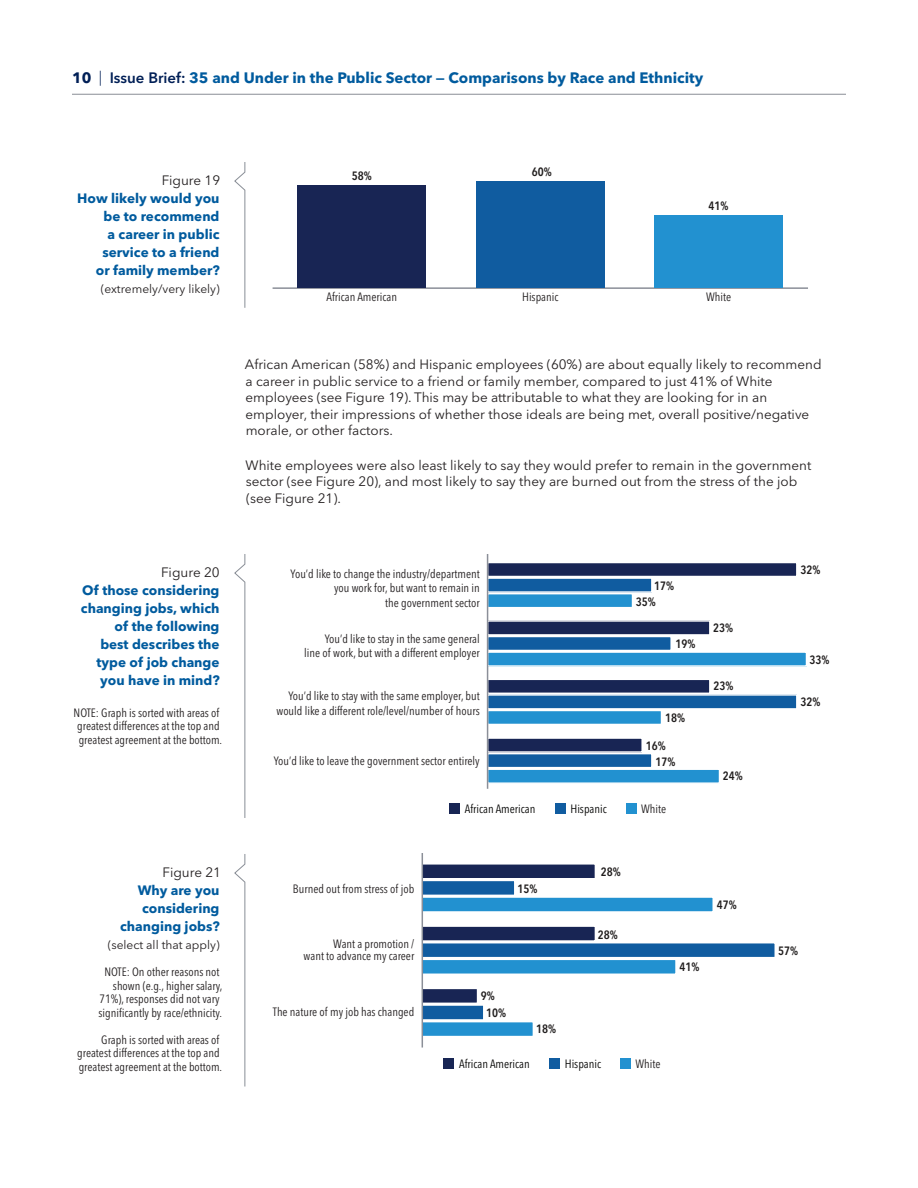
<style>
.page{position:relative;width:918px;height:1188px;background:#fff}
.page>*{position:absolute;margin:0;border:0;box-sizing:border-box;transform-origin:0 0}
.t1{font:700 15px "Avenir Next LT Pro";color:#005b9e}
.t2{font:13.5px/16.5px "Avenir Next LT Pro";color:#231f20}
.t3{font:700 13.5px/18px "Avenir Next LT Pro";color:#005b9e;text-align:right}
.t4{font:condensed 12px/13.5px "Avenir Next LT Pro";color:#231f20;text-align:right}
.t5{font:600 condensed 12px/16px "Avenir Next LT Pro";color:#211e1e}
.t6{font:condensed 12px "Avenir Next LT Pro";color:#050504}
.t7{font:12px "Avenir Next LT Pro";color:#231f20}
.s1{color:#001f56}
.s2{font-weight:300;color:#001f56}
.s3{font-weight:600;color:#001f56}
</style>
<div class="page">
<hr style="left:72px;top:94px;width:774px;height:1px;background:#898e96">
<svg style="left:234px;top:162px;width:12px;height:146px"></svg>
<hr style="left:273px;top:287px;width:535px;height:2px;background:#8b8f98">
<div style="left:298px;top:185px;width:128px;height:102px;background:#182554"></div>
<div style="left:476px;top:181px;width:129px;height:106px;background:#105ca0"></div>
<div style="left:655px;top:215px;width:128px;height:72px;background:#2291d0"></div>
<svg style="left:234px;top:554px;width:12px;height:264px"></svg>
<div style="left:488px;top:594px;width:145px;height:14px;background:#2291d0"></div>
<div style="left:487px;top:593px;width:146px;height:15px;border:2px solid #fff"></div>
<div style="left:488px;top:652px;width:319px;height:14px;background:#2291d0"></div>
<div style="left:487px;top:651px;width:320px;height:16px;border:2px solid #fff"></div>
<div style="left:488px;top:710px;width:174px;height:14px;background:#2291d0"></div>
<div style="left:487px;top:710px;width:175px;height:15px;border:2px solid #fff"></div>
<div style="left:488px;top:769px;width:232px;height:14px;background:#2291d0"></div>
<div style="left:487px;top:768px;width:233px;height:16px;border:2px solid #fff"></div>
<div style="left:488px;top:578px;width:164px;height:14px;background:#105ca0"></div>
<div style="left:487px;top:577px;width:166px;height:16px;border:2px solid #fff"></div>
<div style="left:488px;top:636px;width:183px;height:15px;background:#105ca0"></div>
<div style="left:487px;top:636px;width:185px;height:15px;border:2px solid #fff"></div>
<div style="left:488px;top:695px;width:309px;height:14px;background:#105ca0"></div>
<div style="left:487px;top:694px;width:311px;height:16px;border:2px solid #fff"></div>
<div style="left:488px;top:754px;width:164px;height:14px;background:#105ca0"></div>
<div style="left:487px;top:753px;width:166px;height:15px;border:2px solid #fff"></div>
<div style="left:488px;top:563px;width:309px;height:14px;background:#182554"></div>
<div style="left:487px;top:562px;width:311px;height:15px;border:2px solid #fff"></div>
<div style="left:488px;top:621px;width:222px;height:14px;background:#182554"></div>
<div style="left:487px;top:620px;width:224px;height:16px;border:2px solid #fff"></div>
<div style="left:488px;top:679px;width:222px;height:14px;background:#182554"></div>
<div style="left:487px;top:679px;width:224px;height:15px;border:2px solid #fff"></div>
<div style="left:488px;top:738px;width:154px;height:14px;background:#182554"></div>
<div style="left:487px;top:737px;width:156px;height:16px;border:2px solid #fff"></div>
<hr style="left:487px;top:554px;width:1px;height:235px;background:#8b8f98">
<div style="left:449px;top:804px;width:11px;height:10px;background:#182554"></div>
<div style="left:555px;top:804px;width:11px;height:10px;background:#105ca0"></div>
<div style="left:626px;top:804px;width:11px;height:10px;background:#2291d0"></div>
<svg style="left:234px;top:854px;width:12px;height:233px"></svg>
<div style="left:422px;top:897px;width:291px;height:15px;background:#2291d0"></div>
<div style="left:421px;top:896px;width:293px;height:17px;border:2px solid #fff"></div>
<div style="left:422px;top:959px;width:254px;height:15px;background:#2291d0"></div>
<div style="left:421px;top:959px;width:256px;height:16px;border:2px solid #fff"></div>
<div style="left:422px;top:1022px;width:111px;height:15px;background:#2291d0"></div>
<div style="left:421px;top:1021px;width:113px;height:16px;border:2px solid #fff"></div>
<div style="left:422px;top:880px;width:93px;height:15px;background:#105ca0"></div>
<div style="left:421px;top:880px;width:95px;height:16px;border:2px solid #fff"></div>
<div style="left:422px;top:943px;width:353px;height:15px;background:#105ca0"></div>
<div style="left:421px;top:942px;width:355px;height:16px;border:2px solid #fff"></div>
<div style="left:422px;top:1005px;width:62px;height:15px;background:#105ca0"></div>
<div style="left:421px;top:1004px;width:64px;height:17px;border:2px solid #fff"></div>
<div style="left:422px;top:864px;width:173px;height:15px;background:#182554"></div>
<div style="left:421px;top:863px;width:175px;height:17px;border:2px solid #fff"></div>
<div style="left:422px;top:926px;width:173px;height:15px;background:#182554"></div>
<div style="left:421px;top:925px;width:175px;height:17px;border:2px solid #fff"></div>
<div style="left:422px;top:988px;width:56px;height:15px;background:#182554"></div>
<div style="left:421px;top:988px;width:57px;height:16px;border:2px solid #fff"></div>
<hr style="left:422px;top:854px;width:1px;height:194px;background:#8b8f98">
<div style="left:444px;top:1058px;width:10px;height:11px;background:#182554"></div>
<div style="left:550px;top:1058px;width:10px;height:11px;background:#105ca0"></div>
<div style="left:621px;top:1058px;width:10px;height:11px;background:#2291d0"></div>
<p class="t1" style="left:72px;top:69px;width:633px"><span class="s1">10</span> <span class="s2">|</span> <span class="s3">Issue Brief:</span> 35 and Under in the Public Sector — Comparisons by Race and Ethnicity</p>
<p class="t5" style="left:532px;top:163px;width:21px">60%</p>
<p class="t5" style="left:352px;top:168px;width:21px">58%</p>
<p class="t2" style="left:162px;top:173px;width:60px">Figure 19</p>
<p class="t3" style="left:77px;top:190px;width:144px">How likely would you be to recommend<br>a career in public service to a friend<br>or family member?</p>
<p class="t7" style="left:101px;top:282px;width:120px">(extremely/very likely)</p>
<p class="t4" style="left:327px;top:290px;width:72px">African American</p>
<p class="t4" style="left:522px;top:290px;width:38px">Hispanic</p>
<p class="t4" style="left:706px;top:290px;width:27px">White</p>
<p class="t5" style="left:708px;top:197px;width:21px">41%</p>
<p class="t2" style="left:245px;top:356px;width:578px">African American (58%) and Hispanic employees (60%) are about equally likely to recommend a career in public service to a friend or family member, compared to just 41% of White employees (see Figure 19). This may be attributable to what they are looking for in an employer, their impressions of whether those ideals are being met, overall positive/negative morale, or other factors.</p>
<p class="t2" style="left:246px;top:457px;width:567px">White employees were also least likely to say they would prefer to remain in the government sector (see Figure 20), and most likely to say they are burned out from the stress of the job (see Figure 21).</p>
<p class="t2" style="left:161px;top:565px;width:60px">Figure 20</p>
<p class="t3" style="left:81px;top:582px;width:140px">Of those considering changing jobs, which of the following<br>best describes the type of job change you have in mind?</p>
<p class="t4" style="left:74px;top:706px;width:150px;text-align:center">NOTE: Graph is sorted with areas of greatest differences at the top and greatest agreement at the bottom.</p>
<p class="t2" style="left:163px;top:865px;width:60px">Figure 21</p>
<p class="t3" style="left:120px;top:882px;width:101px">Why are you considering changing jobs?</p>
<p class="t7" style="left:108px;top:938px;width:113px">(select all that apply)</p>
<p class="t4" style="left:98px;top:966px;width:126px">NOTE: On other reasons not shown (e.g., higher salary,<br>71%), responses did not vary significantly by race/ethnicity.</p>
<p class="t4" style="left:77px;top:1033px;width:146px;text-align:left;text-indent:24px">Graph is sorted with areas of greatest differences at the top and greatest agreement at the bottom.</p>
<p class="t4" style="left:291px;top:566px;width:191px;line-height:14.5px">You’d like to change the industry/department you work for, but want to remain in<br>the government sector</p>
<p class="t4" style="left:304px;top:631px;width:177px;line-height:14.5px">You’d like to stay in the same general<br>line of work, but with a different employer</p>
<p class="t4" style="left:276px;top:689px;width:205px;line-height:14.5px">You’d like to stay with the same employer, but would like a different role/level/number of hours</p>
<p class="t4" style="left:274px;top:754px;width:207px">You’d like to leave the government sector entirely</p>
<p class="t5" style="left:636px;top:578px;width:40px;text-indent:18px">17%<br>35%</p>
<p class="t5" style="left:675px;top:636px;width:21px">19%</p>
<p class="t5" style="left:665px;top:710px;width:21px">18%</p>
<p class="t5" style="left:656px;top:738px;width:21px;text-indent:-10px">16%<br>17%</p>
<p class="t6" style="left:465px;top:802px;width:72px">African American</p>
<p class="t6" style="left:570px;top:802px;width:38px">Hispanic</p>
<p class="t4" style="left:641px;top:802px;width:27px">White</p>
<p class="t5" style="left:713px;top:620px;width:21px">23%</p>
<p class="t5" style="left:713px;top:678px;width:21px">23%</p>
<p class="t5" style="left:723px;top:768px;width:21px">24%</p>
<p class="t4" style="left:293px;top:882px;width:123px">Burned out from stress of job</p>
<p class="t4" style="left:304px;top:938px;width:112px;line-height:11.7px">Want a promotion /<br>want to advance my career</p>
<p class="t4" style="left:273px;top:1005px;width:143px">The nature of my job has changed</p>
<p class="t5" style="left:518px;top:880px;width:21px">15%</p>
<p class="t5" style="left:486px;top:988px;width:21px;line-height:16.5px;text-indent:-5px">9%<br>10%</p>
<p class="t5" style="left:536px;top:1020px;width:21px">18%</p>
<p class="t5" style="left:601px;top:864px;width:21px">28%</p>
<p class="t5" style="left:598px;top:927px;width:21px">28%</p>
<p class="t6" style="left:459px;top:1057px;width:72px">African American</p>
<p class="t6" style="left:565px;top:1057px;width:38px">Hispanic</p>
<p class="t4" style="left:636px;top:1057px;width:27px">White</p>
<p class="t5" style="left:717px;top:896px;width:21px">47%</p>
<p class="t5" style="left:680px;top:959px;width:21px">41%</p>
<p class="t5" style="left:801px;top:562px;width:21px">32%</p>
<p class="t5" style="left:810px;top:652px;width:21px">33%</p>
<p class="t5" style="left:801px;top:694px;width:21px">32%</p>
<p class="t5" style="left:778px;top:943px;width:21px">57%</p>
</div>
